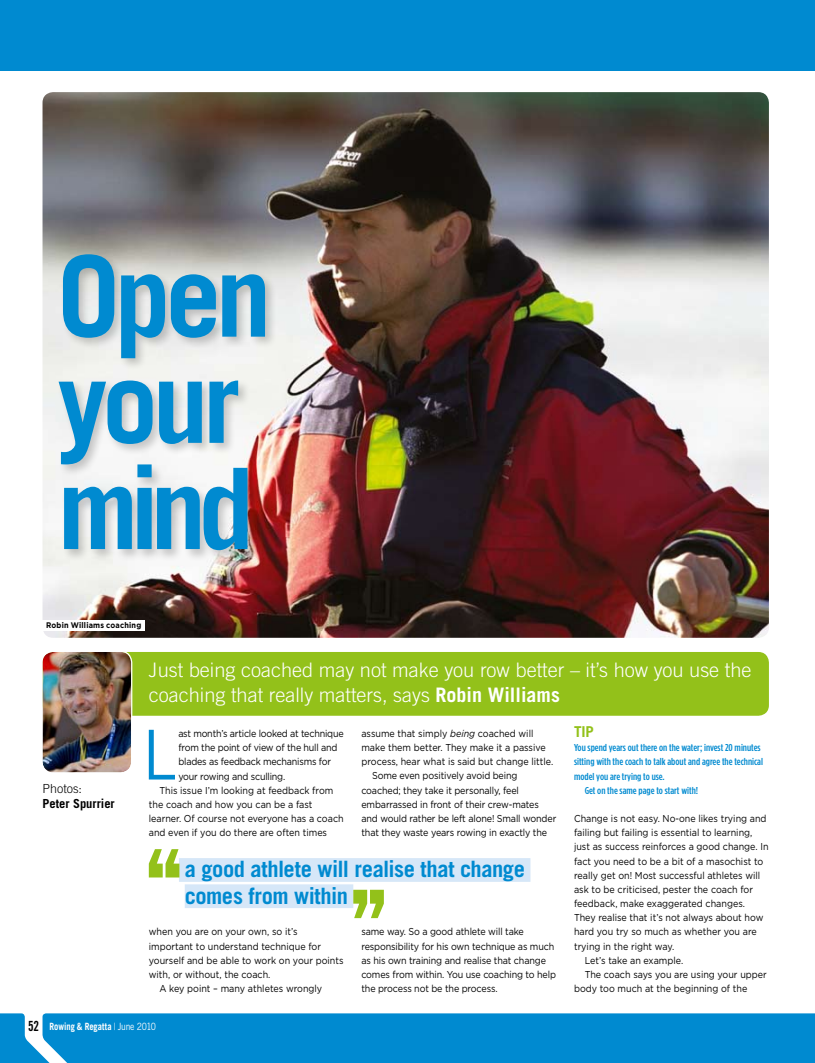
<style>
.page{position:relative;width:815px;height:1063px;background:#fff}
.page>*{position:absolute;margin:0;border:0;box-sizing:border-box;transform-origin:0 0}
.t1{font:700 112.5px/106.2px "Trade Gothic";letter-spacing:-.05em;color:#008ad0}
.t2{font:68.88px "Trade Gothic";color:#008ad0;scale:.9 1}
.t3{font:700 22.5px/26.2px "Trade Gothic";letter-spacing:-.015em;color:#008ad0}
.t4{font:300 20px/25px "Trade Gothic";color:#fff}
.t5{font:700 15px "Trade Gothic";color:#93c11a}
.t6{font:700 12.5px "Trade Gothic";color:#000}
.t7{font:300 12.5px "Trade Gothic";color:#000}
.t8{font:10px/14.1px "Gotham";letter-spacing:-.005em;color:#000;scale:.9 1}
.t9{font:500 10px "Gotham Condensed";color:#008ad0;scale:1.1 1}
.t10{font:700 10px "Trade Gothic";color:#fff;scale:.85 1}
.t11{font:700 8.12px "Gotham";letter-spacing:.025em;color:#000;scale:.9 1}
.s1{font-weight:700}
.s2{font-style:italic}
.s3{font-family:"Trade Gothic Bold Cond Twenty";font-weight:400;font-size:14px;color:#000}
.s4{font-weight:300}
.s5{font-weight:400}
</style>
<div class="page">
<div style="left:0;top:0;width:815px;height:71px;background:#008ad0"></div>
<div style="left:0;top:1013px;width:815px;height:50px;background:#008ad0"></div>
<img style="left:43px;top:92px;width:726px;height:546px">
<div style="left:43px;top:652px;width:726px;height:64px;background:#93c11a;border-radius:11px"></div>
<div style="left:179px;top:858px;width:351px;height:24px;background:#d6e7f8"></div>
<div style="left:185px;top:884px;width:168px;height:24px;background:#d6e7f8"></div>
<svg style="left:149px;top:849px;width:30px;height:28px"></svg>
<svg style="left:353px;top:890px;width:31px;height:28px"></svg>
<img style="left:43px;top:652px;width:88px;height:120px">
<div style="left:41px;top:651px;width:91px;height:123px;border:1px solid #fff;border-radius:11px"></div>
<div style="left:55px;top:251px;width:222px;height:311px;background:#000;opacity:.2"></div>
<div style="left:43px;top:620px;width:102px;height:11px;background:#fff"></div>
<h1 class="t1" style="left:57px;top:242px;width:216px">Open your mind</h1>
<p class="t11" style="left:46px;top:620px;width:107px">Robin Williams coaching</p>
<p class="t7" style="left:43px;top:781px;width:41px">Photos:</p>
<p class="t6" style="left:43px;top:796px;width:74px">Peter Spurrier</p>
<h3 class="t4" style="left:149px;top:657px;width:604px">Just being coached may not make you row better – it’s how you use the coaching that really matters, says <span class="s1">Robin Williams</span></h3>
<h2 class="t2" style="left:142px;top:713px;width:40px">L</h2>
<p class="t8" style="left:178px;top:726px;width:185px">ast month’s article looked at technique</p>
<p class="t8" style="left:178px;top:740px;width:178px">from the point of view of the hull and</p>
<p class="t8" style="left:178px;top:755px;width:171px">blades as feedback mechanisms for</p>
<p class="t8" style="left:178px;top:769px;width:120px">your rowing and sculling.</p>
<p class="t8" style="left:159px;top:783px;width:195px">This issue I’m looking at feedback from</p>
<p class="t8" style="left:149px;top:797px;width:183px">the coach and how you can be a fast</p>
<p class="t8" style="left:149px;top:811px;width:218px">learner. Of course not everyone has a coach</p>
<p class="t8" style="left:149px;top:825px;width:200px">and even if you do there are often times</p>
<p class="t8" style="left:361px;top:726px;width:193px">assume that simply <span class="s2">being</span> coached will</p>
<p class="t8" style="left:361px;top:740px;width:206px">make them better. They make it a passive</p>
<p class="t8" style="left:361px;top:754px;width:215px">process, hear what is said but change little.</p>
<p class="t8" style="left:372px;top:769px;width:163px">Some even positively avoid being</p>
<p class="t8" style="left:361px;top:783px;width:177px">coached; they take it personally, feel</p>
<p class="t8" style="left:361px;top:797px;width:199px">embarrassed in front of their crew-mates</p>
<p class="t8" style="left:361px;top:811px;width:218px">and would rather be left alone! Small wonder</p>
<p class="t8" style="left:361px;top:825px;width:208px">that they waste years rowing in exactly the</p>
<h3 class="t3" style="left:185px;top:856px;width:342px">a good athlete will realise that change comes from within</h3>
<p class="t8" style="left:149px;top:925px;width:167px">when you are on your own, so it’s</p>
<p class="t8" style="left:149px;top:939px;width:193px">important to understand technique for</p>
<p class="t8" style="left:149px;top:953px;width:218px">yourself and be able to work on your points</p>
<p class="t8" style="left:149px;top:967px;width:137px">with, or without, the coach.</p>
<p class="t8" style="left:159px;top:981px;width:182px">A key point – many athletes wrongly</p>
<p class="t8" style="left:361px;top:925px;width:218px">same way. So a good athlete will take responsibility for his own technique as much as his own training and realise that change comes from within. You use coaching to help the process not be the process.</p>
<h3 class="t5" style="left:574px;top:722px;width:21px">TIP</h3>
<p class="t9" style="left:574px;top:742px;width:171px">You spend years out there on the water; invest 20 minutes</p>
<p class="t9" style="left:574px;top:756px;width:173px">sitting with the coach to talk about and agree the technical</p>
<p class="t9" style="left:574px;top:770px;width:84px">model you are trying to use.</p>
<p class="t9" style="left:585px;top:784px;width:105px">Get on the same page to start with!</p>
<p class="t8" style="left:574px;top:811px;width:215px">Change is not easy. No-one likes trying and</p>
<p class="t8" style="left:574px;top:825px;width:200px">failing but failing is essential to learning,</p>
<p class="t8" style="left:574px;top:840px;width:218px">just as success reinforces a good change. In</p>
<p class="t8" style="left:574px;top:854px;width:212px">fact you need to be a bit of a masochist to</p>
<p class="t8" style="left:574px;top:868px;width:208px">really get on! Most successful athletes will</p>
<p class="t8" style="left:574px;top:882px;width:200px">ask to be criticised, pester the coach for</p>
<p class="t8" style="left:574px;top:896px;width:191px">feedback, make exaggerated changes.</p>
<p class="t8" style="left:574px;top:910px;width:212px">They realise that it’s not always about how</p>
<p class="t8" style="left:574px;top:925px;width:205px">hard you try so much as whether you are</p>
<p class="t8" style="left:574px;top:939px;width:113px">trying in the right way.</p>
<p class="t8" style="left:585px;top:953px;width:111px">Let’s take an example.</p>
<p class="t8" style="left:585px;top:967px;width:204px">The coach says you are using your upper</p>
<p class="t8" style="left:574px;top:981px;width:194px">body too much at the beginning of the</p>
<p class="t10" style="left:28px;top:1021px;width:152px"><span class="s3">52</span> Rowing &amp; Regatta <span class="s4">|</span> <span class="s5">June 2010</span></p>
</div>
